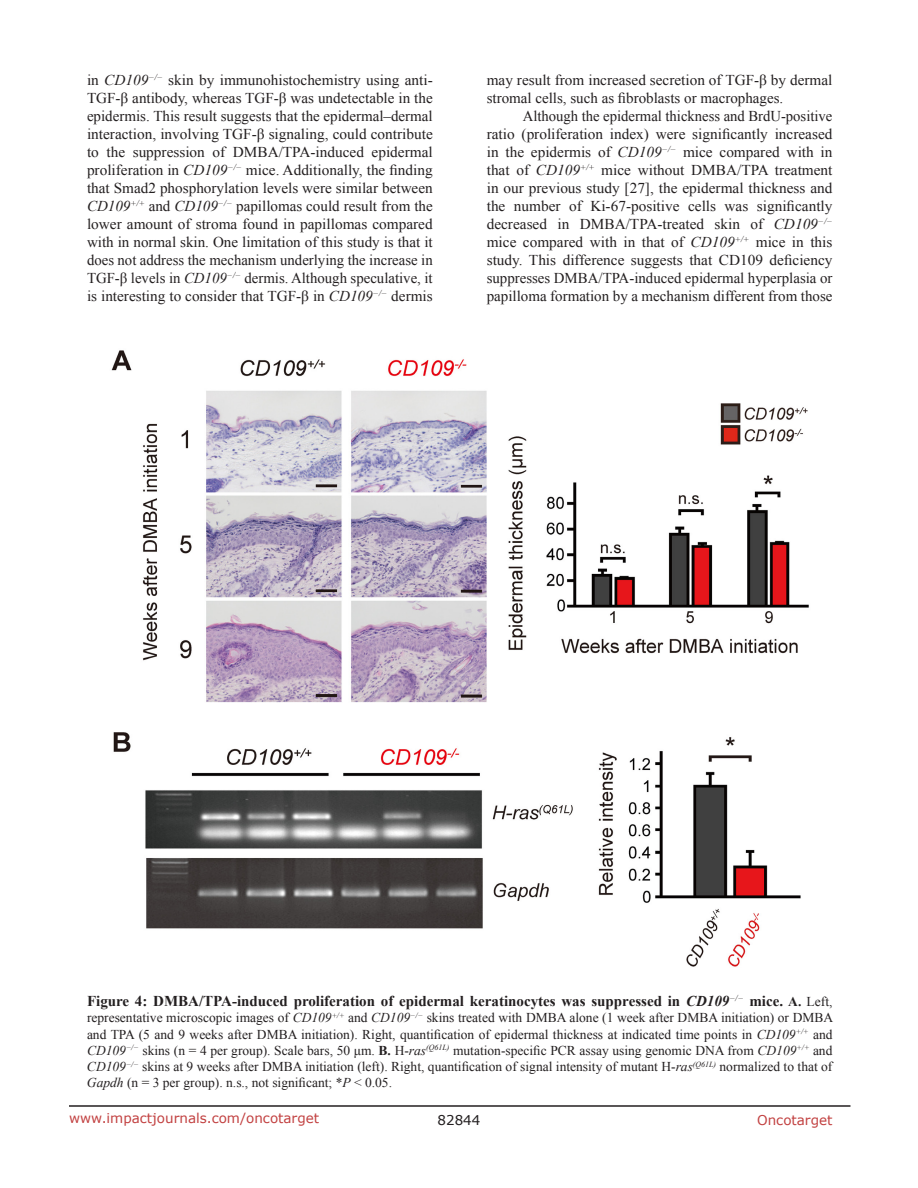
<style>
.page{position:relative;width:918px;height:1188px;background:#fff}
.page>*{position:absolute;margin:0;border:0;box-sizing:border-box;transform-origin:0 0}
.BodyText{font:15px/18px "Times New Roman";color:#231f20;text-align:justify}
.figuretext{font:700 15px "Times New Roman";color:#231f20}
.figuretext-2{font:13.5px/16.2px "Times New Roman";color:#231f20;text-align:justify}
.t1{font:13.5px "Verdana";color:#c24141}
.t2{font:13.5px "Verdana";color:#231f20}
.s1{font-style:italic}
.s2{font-size:13.5px}
.s3{font-weight:400;font-size:13.5px}
.s4{font-weight:700}
</style>
<div class="page">
<hr style="left:69px;top:1105px;width:781px;height:2px;background:#231f20">
<img style="left:111px;top:350px;width:698px;height:617px">
<p class="BodyText" style="left:87px;top:71px;width:347px">in <span class="s1">CD109</span><sup>−/−</sup> skin by immunohistochemistry using anti-TGF-β antibody, whereas TGF-β was undetectable in the epidermis. This result suggests that the epidermal–dermal interaction, involving TGF-β signaling, could contribute to the suppression of DMBA/TPA-induced epidermal proliferation in <span class="s1">CD109</span><sup>−/−</sup> mice. Additionally, the finding that Smad2 phosphorylation levels were similar between <span class="s1">CD109</span><sup>+/+</sup> and <span class="s1">CD109</span><sup>−/−</sup> papillomas could result from the lower amount of stroma found in papillomas compared with in normal skin. One limitation of this study is that it does not address the mechanism underlying the increase in TGF-β levels in <span class="s1">CD109</span><sup>−/−</sup> dermis. Although speculative, it is interesting to consider that TGF-β in <span class="s1">CD109</span><sup>−/−</sup> dermis</p>
<p class="BodyText" style="left:487px;top:71px;width:347px">may result from increased secretion of TGF-β by dermal stromal cells, such as fibroblasts or macrophages.</p>
<p class="BodyText" style="left:487px;top:107px;width:347px;text-indent:36px">Although the epidermal thickness and BrdU-positive ratio (proliferation index) were significantly increased in the epidermis of <span class="s1">CD109</span><sup>−/−</sup> mice compared with in that of <span class="s1">CD109</span><sup>+/+</sup> mice without DMBA/TPA treatment in our previous study [27], the epidermal thickness and the number of Ki-67-positive cells was significantly decreased in DMBA/TPA-treated skin of <span class="s1">CD109</span><sup>−/− </sup>mice compared with in that of <span class="s1">CD109</span><sup>+/+</sup> mice in this study. This difference suggests that CD109 deficiency suppresses DMBA/TPA-induced epidermal hyperplasia or papilloma formation by a mechanism different from those</p>
<p class="figuretext" style="left:87px;top:991px;width:747px">Figure 4: DMBA/TPA-induced proliferation of epidermal keratinocytes was suppressed in <span class="s1">CD109</span><sup>−/−</sup> mice. <span class="s2">A.</span> <span class="s3">Left,</span></p>
<p class="figuretext-2" style="left:87px;top:1010px;width:748px">representative microscopic images of <span class="s1">CD109</span><sup>+/+</sup> and <span class="s1">CD109</span><sup>−/−</sup> skins treated with DMBA alone (1 week after DMBA initiation) or DMBA and TPA (5 and 9 weeks after DMBA initiation). Right, quantification of epidermal thickness at indicated time points in <span class="s1">CD109</span><sup>+/+</sup> and <span class="s1">CD109</span><sup>−/−</sup> skins (n = 4 per group). Scale bars, 50 μm. <span class="s4">B.</span> H-<span class="s1">ras</span><sup>(Q61L)</sup> mutation-specific PCR assay using genomic DNA from <span class="s1">CD109</span><sup>+/+</sup> and <span class="s1">CD109</span><sup>−/−</sup> skins at 9 weeks after DMBA initiation (left). Right, quantification of signal intensity of mutant H-<span class="s1">ras</span><sup>(Q61L)</sup> normalized to that of <span class="s1">Gapdh</span> (n = 3 per group). n.s., not significant; *<span class="s1">P</span> &lt; 0.05.</p>
<p class="t1" style="left:69px;top:1109px;width:252px">www.impactjournals.com/oncotarget</p>
<p class="t2" style="left:438px;top:1111px;width:44px">82844</p>
<p class="t1" style="left:757px;top:1111px;width:77px">Oncotarget</p>
</div>
